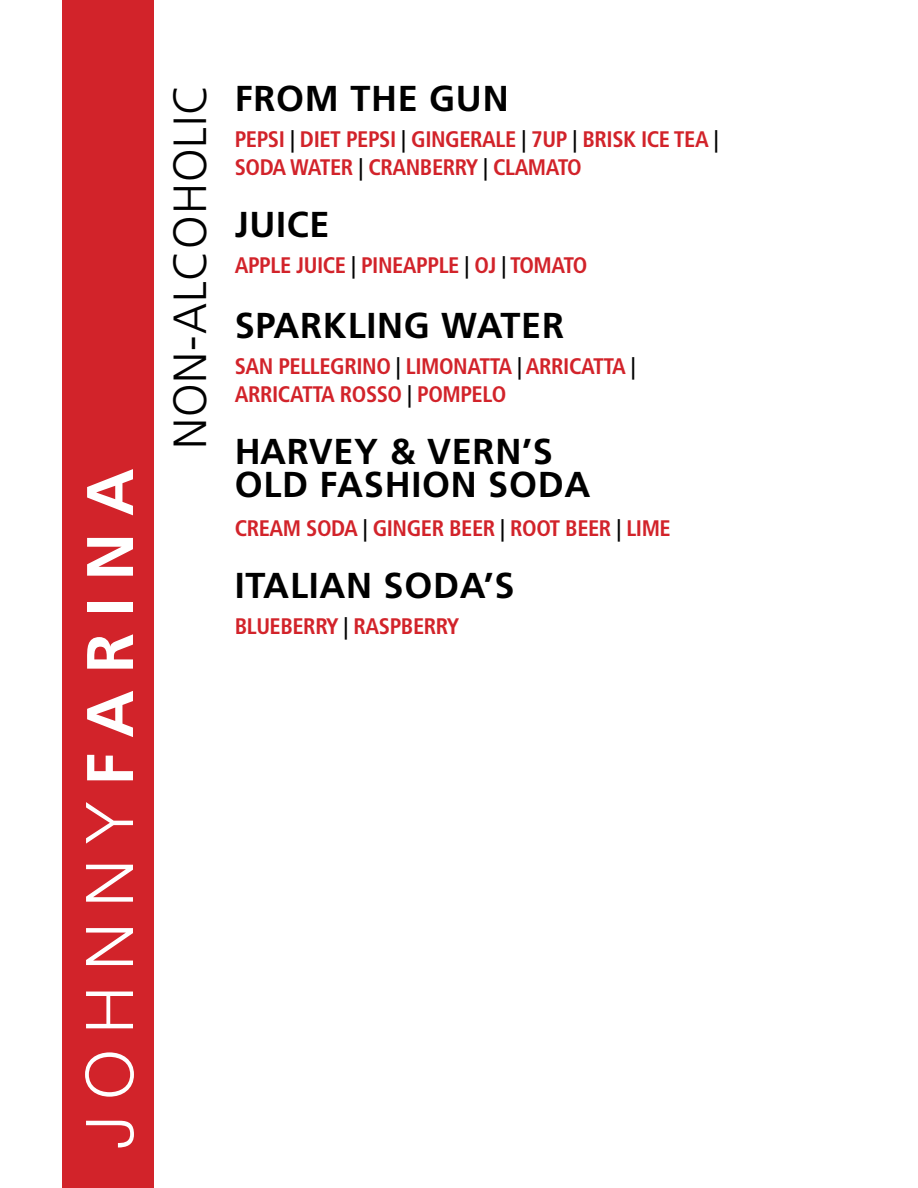
<style>
.page{position:relative;width:918px;height:1188px;background:#fff}
.page>*{position:absolute;margin:0;border:0;box-sizing:border-box;transform-origin:0 0}
.t1{font:300 46.5px "Frutiger LT Std";letter-spacing:.02em;color:#000}
.t2{font:700 36px "Frutiger LT Std";letter-spacing:.02em;color:#000}
.t3{font:700 condensed 22.5px "Frutiger LT Std";letter-spacing:-.02em;color:#d2232a}
.t4{font:700 condensed 22.5px "Frutiger LT Std";color:#000}
.s1{color:#000}
</style>
<div class="page">
<div style="left:63px;top:0;width:91px;height:1188px;background:#d2232a"></div>
<svg style="left:86px;top:1121px;width:48px;height:27px"></svg>
<svg style="left:85px;top:1052px;width:49px;height:45px"></svg>
<svg style="left:86px;top:992px;width:47px;height:36px"></svg>
<svg style="left:86px;top:928px;width:47px;height:37px"></svg>
<svg style="left:86px;top:865px;width:47px;height:37px"></svg>
<svg style="left:86px;top:802px;width:47px;height:42px"></svg>
<svg style="left:87px;top:755px;width:46px;height:25px"></svg>
<svg style="left:87px;top:691px;width:46px;height:46px"></svg>
<svg style="left:87px;top:634px;width:46px;height:35px"></svg>
<div style="left:87px;top:602px;width:46px;height:9px;background:#fff"></div>
<svg style="left:87px;top:538px;width:46px;height:38px"></svg>
<svg style="left:87px;top:469px;width:46px;height:46px"></svg>
<h1 class="t1" style="left:164px;top:449px;width:367px;rotate:-90deg">non-alcoholic</h1>
<h2 class="t2" style="left:235px;top:77px;width:275px">FROM THE GUN</h2>
<p class="t3" style="left:235px;top:126px;width:22px">PEPSI</p>
<p class="t3" style="left:290px;top:126px;width:78px"><span class="s1">|</span> DIET PEPSI</p>
<p class="t3" style="left:401px;top:126px;width:37px"><span class="s1">|</span> GINGERALE</p>
<p class="t3" style="left:521px;top:126px;width:85px"><span class="s1">|</span> 7UP <span class="s1">|</span> BRISK</p>
<p class="t3" style="left:641px;top:126px;width:46px">ICE TEA</p>
<p class="t4" style="left:714px;top:126px;width:6px">|</p>
<p class="t3" style="left:235px;top:154px;width:25px">SODA</p>
<p class="t3" style="left:290px;top:154px;width:14px">WATER</p>
<p class="t3" style="left:358px;top:154px;width:36px"><span class="s1">|</span> CRANBERRY</p>
<p class="t3" style="left:483px;top:154px;width:36px"><span class="s1">|</span> CLAMATO</p>
<h2 class="t2" style="left:235px;top:204px;width:35px">JUICE</h2>
<p class="t3" style="left:235px;top:252px;width:25px">APPLE</p>
<p class="t3" style="left:296px;top:252px;width:19px">JUICE</p>
<p class="t3" style="left:351px;top:252px;width:33px"><span class="s1">|</span> PINEAPPLE</p>
<p class="t3" style="left:464px;top:252px;width:70px"><span class="s1">|</span> OJ <span class="s1">|</span> TOMATO</p>
<h2 class="t2" style="left:235px;top:304px;width:23px">SPARKLING</h2>
<h2 class="t2" style="left:441px;top:304px;width:26px">WATER</h2>
<p class="t3" style="left:235px;top:352px;width:67px">SAN PELLEGRINO</p>
<p class="t3" style="left:396px;top:352px;width:33px"><span class="s1">|</span> LIMONATTA</p>
<p class="t3" style="left:517px;top:352px;width:34px"><span class="s1">|</span> ARRICATTA</p>
<p class="t4" style="left:631px;top:352px;width:6px">|</p>
<p class="t3" style="left:235px;top:381px;width:25px">ARRICATTA</p>
<p class="t3" style="left:340px;top:381px;width:13px">ROSSO</p>
<p class="t3" style="left:407px;top:381px;width:35px"><span class="s1">|</span> POMPELO</p>
<h2 class="t2" style="left:235px;top:430px;width:25px">HARVEY</h2>
<h2 class="t2" style="left:390px;top:430px;width:62px">&amp; VERN</h2>
<h2 class="t2" style="left:522px;top:430px;width:28px">’S</h2>
<h2 class="t2" style="left:235px;top:463px;width:25px">OLD</h2>
<h2 class="t2" style="left:320px;top:463px;width:23px">FASHION</h2>
<h2 class="t2" style="left:488px;top:463px;width:26px">SODA</h2>
<p class="t3" style="left:235px;top:515px;width:26px">CREAM</p>
<p class="t3" style="left:306px;top:515px;width:25px">SODA</p>
<p class="t3" style="left:363px;top:515px;width:37px"><span class="s1">|</span> GINGER</p>
<p class="t3" style="left:449px;top:515px;width:12px">BEER</p>
<p class="t3" style="left:500px;top:515px;width:36px"><span class="s1">|</span> ROOT</p>
<p class="t3" style="left:565px;top:515px;width:12px">BEER</p>
<p class="t3" style="left:616px;top:515px;width:32px"><span class="s1">|</span> LIME</p>
<h2 class="t2" style="left:235px;top:564px;width:20px">ITALIAN</h2>
<h2 class="t2" style="left:384px;top:564px;width:26px">SODA</h2>
<h2 class="t2" style="left:484px;top:564px;width:28px">’S</h2>
<p class="t3" style="left:235px;top:612px;width:25px">BLUEBERRY</p>
<p class="t3" style="left:344px;top:612px;width:35px"><span class="s1">|</span> RASPBERRY</p>
</div>
